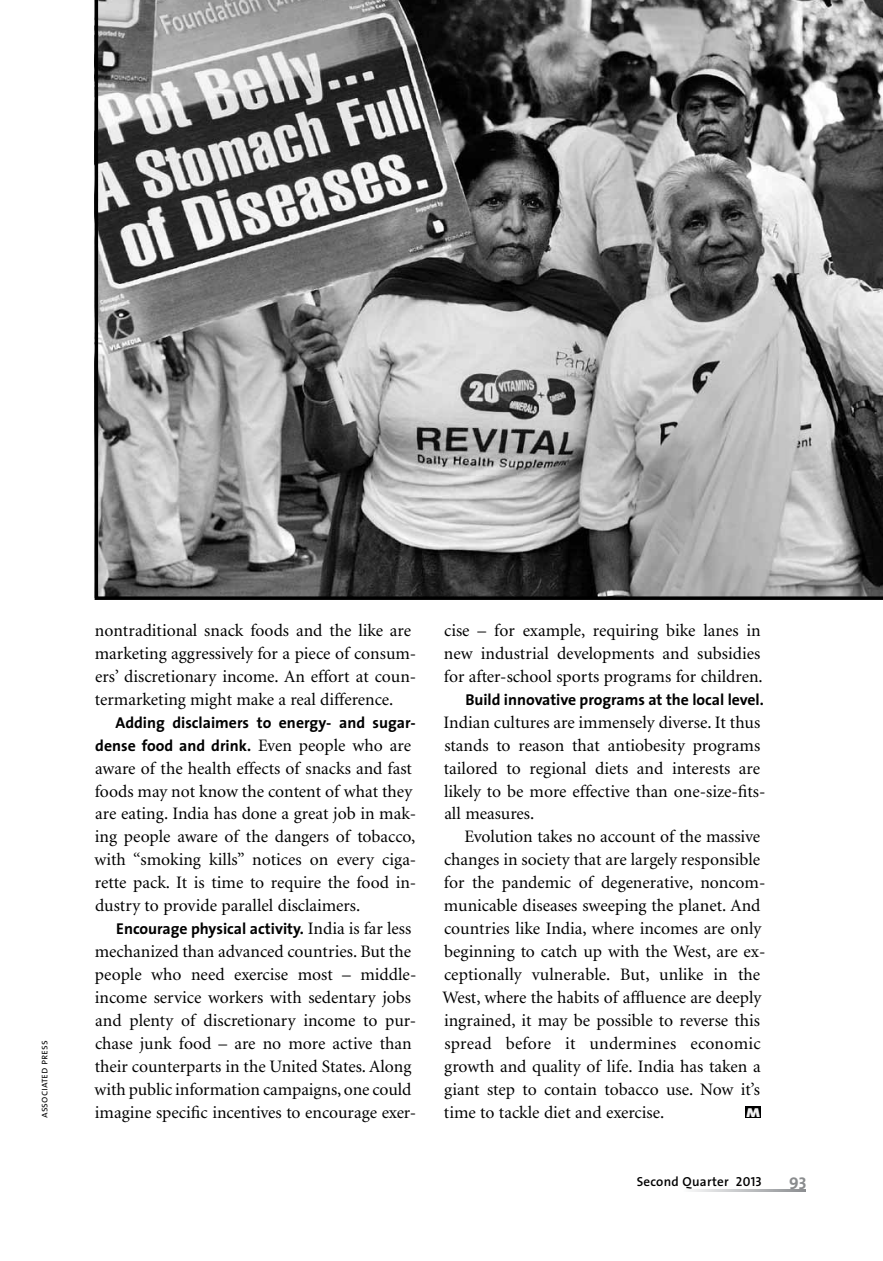
<style>
.page{position:relative;width:883px;height:1261px;background:#fff}
.page>*{position:absolute;margin:0;border:0;box-sizing:border-box;transform-origin:0 0}
.t1{font:17.5px/22.9px "Minion";color:#000}
.t2{font:700 16.62px "The Sans";color:#8a8c8e}
.t3{font:700 15.75px/22.9px "The Sans";color:#000;text-align:right}
.t4{font:600 13.12px "The Sans";letter-spacing:.02em;color:#000}
.t5{font:12.95px "The Sans Black Caps";color:#f1f1f2;scale:1.2 1}
.t6{font:10.5px "The Sans Semi Light Caps";color:#000}
.s1{font-family:"Minion";font-weight:400;font-size:17.5px}
.s2{font-family:"The Sans Semi Bold Caps";font-weight:400}
</style>
<div class="page">
<svg style="left:690px;top:1189px;width:115px;height:2px"></svg>
<svg style="left:94px;top:0;width:788px;height:599px"></svg>
<div style="left:745px;top:1106px;width:15px;height:11px;background:#000"></div>
<p class="t6" style="left:35px;top:1117px;width:79px;rotate:-90deg">associated press</p>
<p class="t1" style="left:95px;top:619px;width:323px">nontraditional snack foods and the like are marketing aggressively for a piece of consum&shy;ers’ discretionary income. An effort at coun&shy;termarketing might make a real difference.</p>
<p class="t3" style="left:95px;top:710px;width:322px">Adding disclaimers to energy- and sugar&shy;dense food and drink. <span class="s1">Even people who are</span></p>
<p class="t1" style="left:94px;top:757px;width:323px">aware of the health effects of snacks and fast foods may not know the content of what they are eating. India has done a great job in mak&shy;ing people aware of the dangers of tobacco, with “smoking kills” notices on every ciga&shy;rette pack. It is time to require the food in&shy;dustry to provide parallel disclaimers.</p>
<p class="t3" style="left:116px;top:916px;width:296px">Encourage physical activity. <span class="s1">India is far less</span></p>
<p class="t1" style="left:94px;top:940px;width:323px">mechanized than advanced countries. But the people who need exercise most – middle&shy;income service workers with sedentary jobs and plenty of discretionary income to pur&shy;chase junk food – are no more active than their counterparts in the United States. Along with public information campaigns, one could imagine specific incentives to encourage exer-</p>
<p class="t1" style="left:443px;top:619px;width:320px">cise – for example, requiring bike lanes in new industrial developments and subsidies for after-school sports programs for children.</p>
<p class="t3" style="left:465px;top:687px;width:300px">Build innovative programs at the local level.</p>
<p class="t1" style="left:443px;top:711px;width:323px">Indian cultures are immensely diverse. It thus stands to reason that antiobesity programs tailored to regional diets and interests are likely to be more effective than one-size-fits&shy;all measures.</p>
<p class="t1" style="left:442px;top:825px;width:324px;text-indent:22px">Evolution takes no account of the massive changes in society that are largely responsible for the pandemic of degenerative, noncom&shy;municable diseases sweeping the planet. And countries like India, where incomes are only beginning to catch up with the West, are ex&shy;ceptionally vulnerable. But, unlike in the West, where the habits of affluence are deeply ingrained, it may be possible to reverse this spread before it undermines economic growth and quality of life. India has taken a giant step to contain tobacco use. Now it’s time to tackle diet and exercise.</p>
<p class="t5" style="left:746px;top:1100px;width:13px">m</p>
<p class="t4" style="left:636px;top:1170px;width:127px">Second Quarter <span class="s2">2013</span></p>
<p class="t2" style="left:788px;top:1166px;width:19px">93</p>
</div>
